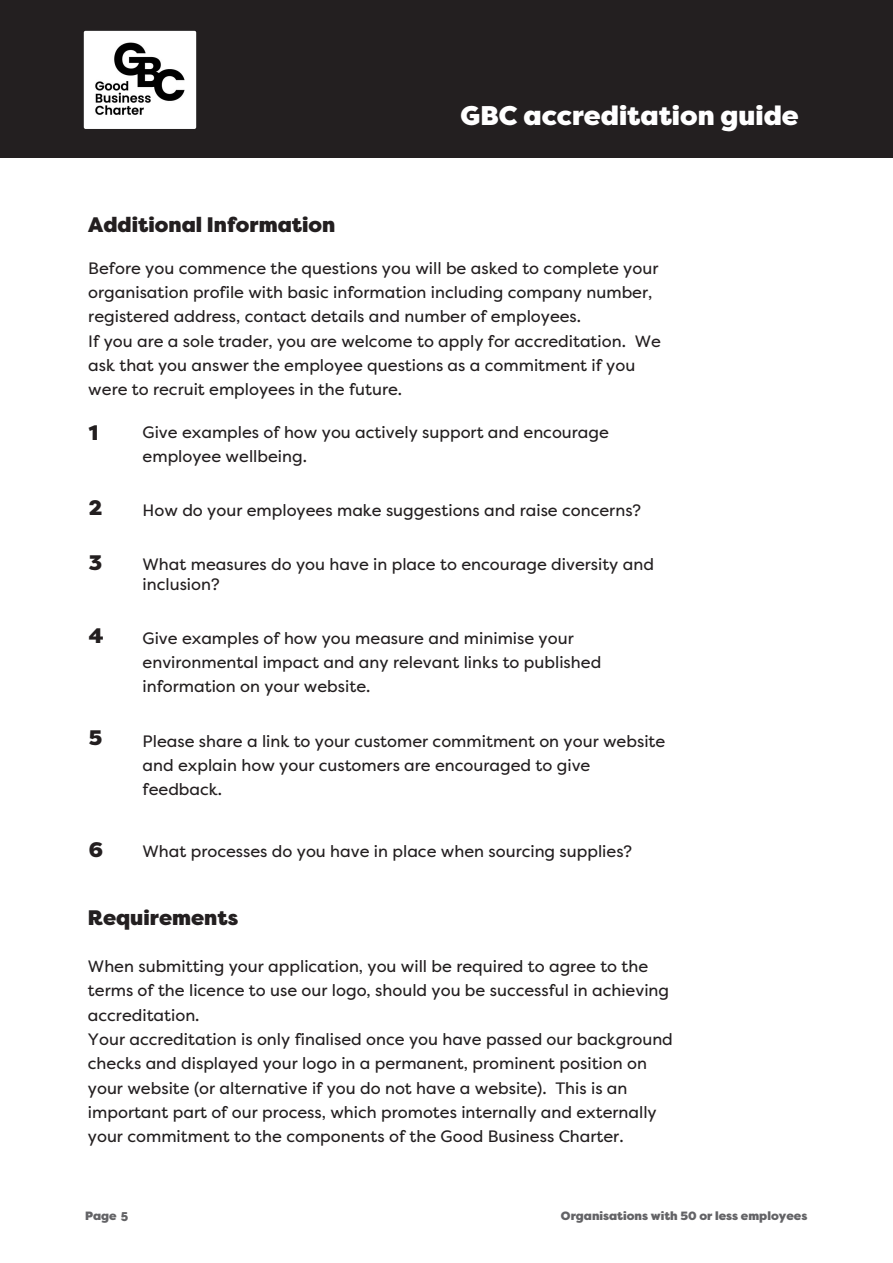
<style>
.page{position:relative;width:893px;height:1263px;background:#fff}
.page>*{position:absolute;margin:0;border:0;box-sizing:border-box;transform-origin:0 0}
.t1{font:900 27px "Filson Pro";color:#fff}
.t2{font:900 21px "Filson Pro";color:#231f20}
.t3{font:16.5px/24.3px "Filson Pro";color:#231f20}
.t4{font:900 12px "Filson Pro";color:#636366}
</style>
<div class="page">
<div style="left:0;top:0;width:893px;height:157px;background:#231f20"></div>
<img style="left:83px;top:30px;width:114px;height:99px">
<h1 class="t1" style="left:461px;top:99px;width:340px">GBC accreditation guide</h1>
<p class="t2" style="left:88px;top:211px;width:249px">Additional Information</p>
<p class="t3" style="left:88px;top:256px;width:574px">Before you commence the questions you will be asked to complete your organisation profile with basic information including company number, registered address, contact details and number of employees.<br>If you are a sole trader, you are welcome to apply for accreditation. We ask that you answer the employee questions as a commitment if you were to recruit employees in the future.</p>
<p class="t2" style="left:89px;top:420px;width:11px">1</p>
<p class="t2" style="left:89px;top:494px;width:15px">2</p>
<p class="t2" style="left:89px;top:549px;width:15px">3</p>
<p class="t2" style="left:89px;top:623px;width:16px">4</p>
<p class="t2" style="left:89px;top:724px;width:15px">5</p>
<p class="t2" style="left:89px;top:836px;width:16px">6</p>
<p class="t3" style="left:143px;top:420px;width:468px">Give examples of how you actively support and encourage employee wellbeing.</p>
<p class="t3" style="left:143px;top:498px;width:500px">How do your employees make suggestions and raise concerns?</p>
<p class="t3" style="left:143px;top:554px;width:513px;line-height:19.8px">What measures do you have in place to encourage diversity and inclusion?</p>
<p class="t3" style="left:143px;top:626px;width:460px">Give examples of how you measure and minimise your environmental impact and any relevant links to published information on your website.</p>
<p class="t3" style="left:143px;top:728px;width:524px">Please share a link to your customer commitment on your website and explain how your customers are encouraged to give feedback.</p>
<p class="t3" style="left:143px;top:839px;width:491px">What processes do you have in place when sourcing supplies?</p>
<p class="t2" style="left:88px;top:905px;width:152px">Requirements</p>
<p class="t3" style="left:88px;top:954px;width:586px">When submitting your application, you will be required to agree to the terms of the licence to use our logo, should you be successful in achieving accreditation.<br>Your accreditation is only finalised once you have passed our background checks and displayed your logo in a permanent, prominent position on your website (or alternative if you do not have a website). This is an important part of our process, which promotes internally and externally your commitment to the components of the Good Business Charter.</p>
<p class="t4" style="left:561px;top:1209px;width:248px">Organisations with 50 or less employees</p>
</div>
